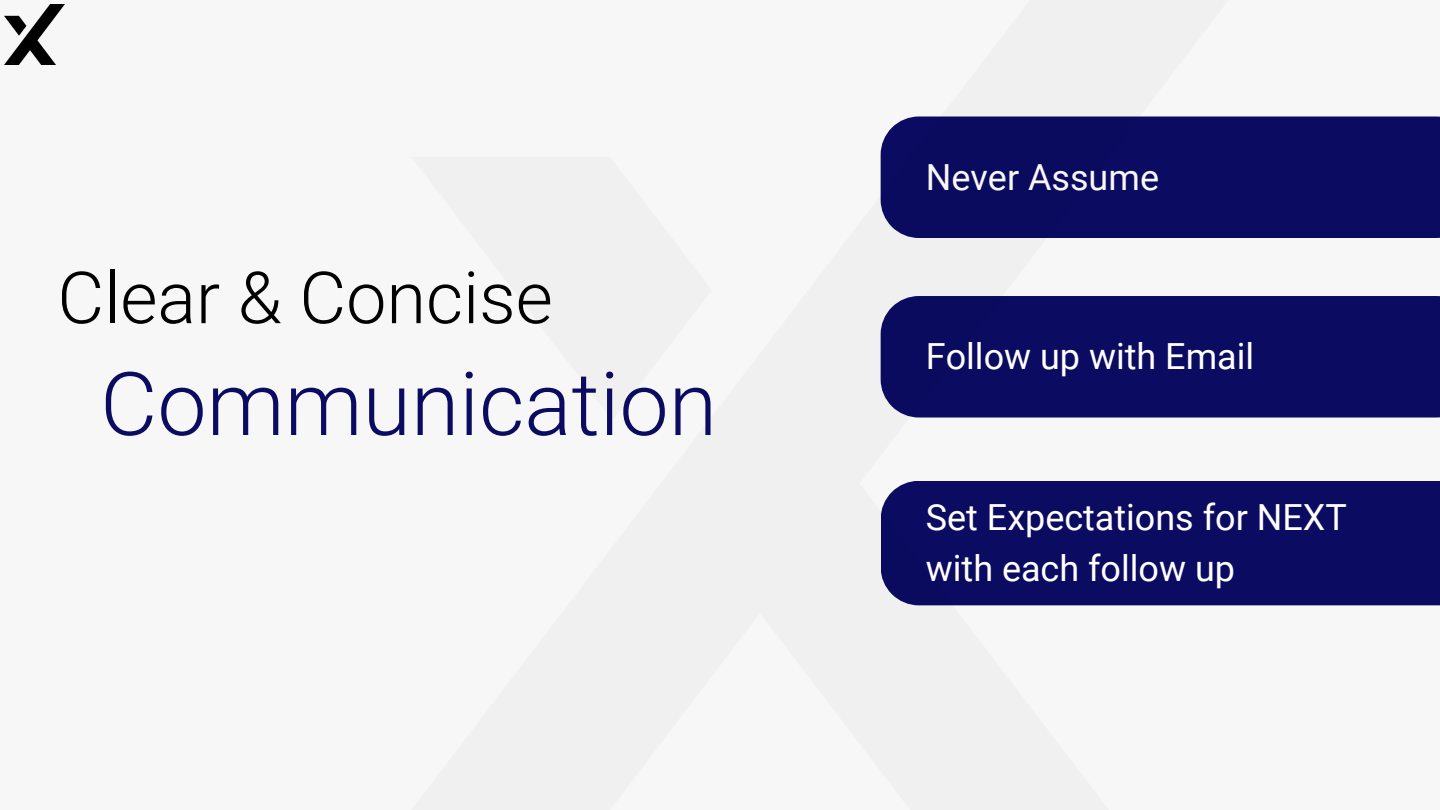
<style>
.page{position:relative;width:1440px;height:810px;background:#f7f7f7}
.page>*{position:absolute;margin:0;border:0;box-sizing:border-box;transform-origin:0 0}
.t1{font:300 88px "Roboto";color:#0b0b61}
.t2{font:300 72px "Roboto";color:#000}
.t3{font:36px/50.2px "Roboto";color:#fff}
.t4{font:36px "Roboto";color:#f7f7f7}
</style>
<div class="page">
<div style="left:1229px;top:481px;width:211px;height:124px;background:#0b0b61"></div>
<div style="left:1229px;top:296px;width:211px;height:122px;background:#0b0b61"></div>
<div style="left:1229px;top:116px;width:211px;height:122px;background:#0b0b61"></div>
<img style="left:880px;top:116px;width:349px;height:490px">
<img style="left:4px;top:5px;width:60px;height:60px">
<p class="t2" style="left:57px;top:256px;width:497px">Clear &amp; Concise</p>
<p class="t1" style="left:100px;top:353px;width:618px">Communication</p>
<p class="t4" style="left:926px;top:156px;width:235px">Never Assume</p>
<h2 class="t3" style="left:926px;top:332px;width:330px">Follow up with Email</h2>
<p class="t3" style="left:926px;top:493px;width:423px">Set Expectations for NEXT with each follow up</p>
</div>
